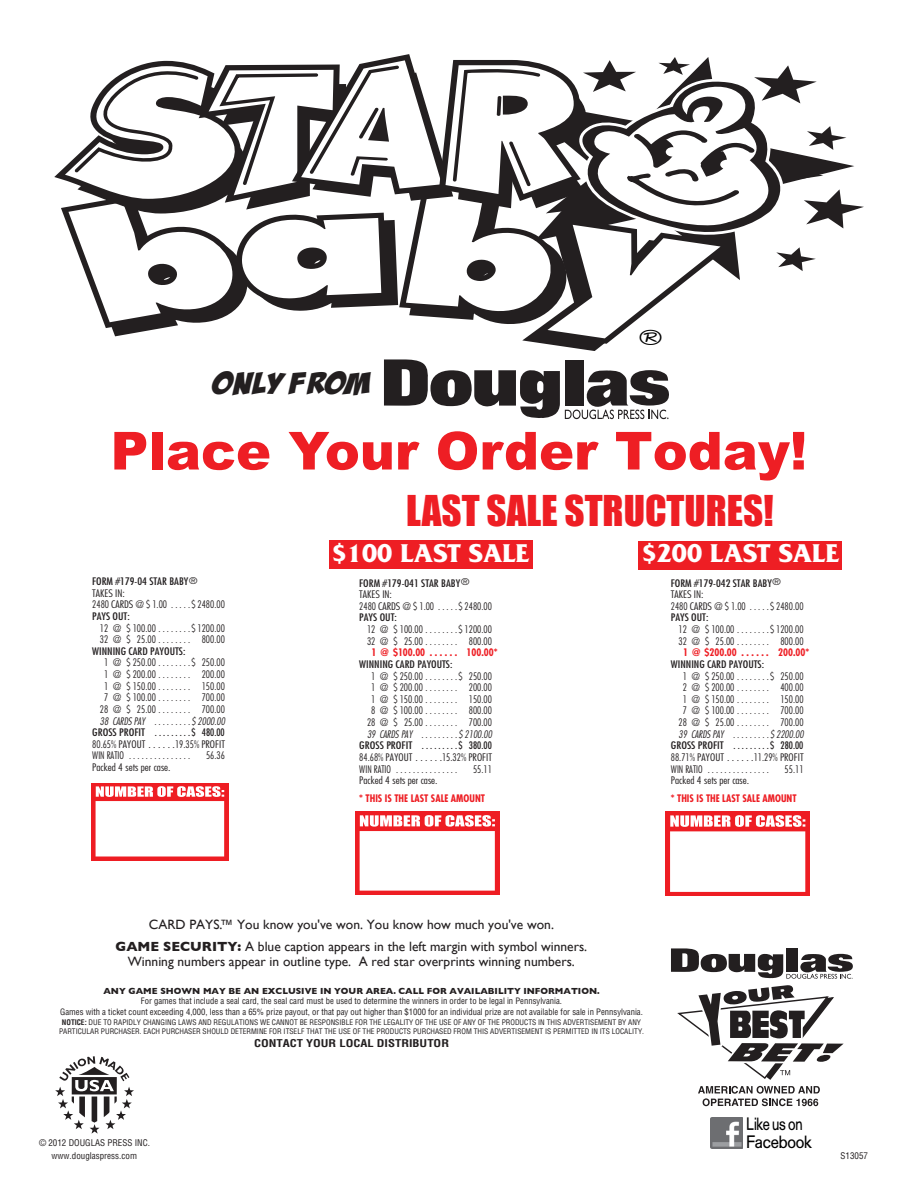
<style>
.page{position:relative;width:918px;height:1188px;background:#fff}
.page>*{position:absolute;margin:0;border:0;box-sizing:border-box;transform-origin:0 0}
.t1{font:900 52.5px "Arial";color:#ee1e24}
.t2{font:39px "Impact";color:#ee1e24}
.t3{font:32.25px "Johnson";color:#000;scale:1.43 1}
.t4{font:30px "Bada Boom BB";letter-spacing:.025em;color:#231f20;scale:1.35 1}
.t5{font:700 27px "Friz Quadrata";color:#fff}
.t6{font:18px/18px "Guernsey";color:#000;scale:.65 1}
.t7{font:13.5px/21.8px "Gill Sans";color:#231f20;text-align:center}
.t8{font:700 condensed 10.5px "Helvetica";color:#231f20;scale:1.2 1}
.t9{font:300 condensed 10.2px/11.7px "Futura";color:#231f20}
.t10{font:300 condensed 10.2px/11.7px "Futura";color:#231f20;scale:1.15 1}
.t11{font:700 condensed 10.2px "Futura";color:#ee1e24}
.t12{font:condensed 10.2px "Futura";color:#231f20;scale:1.15 1}
.t13{font:italic 300 condensed 10.2px "Futura";color:#231f20}
.t14{font:condensed 10.2px "Futura";color:#231f20;scale:1.18 1}
.t15{font:700 9px "Gill Sans";color:#231f20}
.t16{font:condensed 9px "Helvetica";color:#231f20}
.t17{font:condensed 8.7px/10.5px "Helvetica";color:#231f20;text-align:center}
.t18{font:condensed 7.5px/9px "Helvetica";color:#231f20;text-align:center}
.s1{font-weight:400}
.s2{font-weight:400;font-size:9px}
.s3{font-weight:700}
</style>
<div class="page">
<svg style="left:698px;top:1086px;width:122px;height:20px"></svg>
<svg style="left:671px;top:948px;width:182px;height:132px"></svg>
<img style="left:710px;top:1117px;width:33px;height:32px">
<svg style="left:55px;top:1056px;width:79px;height:78px"></svg>
<svg style="left:384px;top:359px;width:285px;height:60px"></svg>
<svg style="left:54px;top:54px;width:810px;height:297px"></svg>
<div style="left:91px;top:783px;width:138px;height:77px;background:#ee1d23"></div>
<div style="left:96px;top:787px;width:128px;height:70px;background:#fff"></div>
<div style="left:93px;top:784px;width:134px;height:17px;background:#ee1d23"></div>
<svg style="left:96px;top:786px;width:128px;height:11px"></svg>
<div style="left:355px;top:811px;width:145px;height:84px;background:#ee1d23"></div>
<div style="left:360px;top:816px;width:135px;height:75px;background:#fff"></div>
<div style="left:357px;top:813px;width:141px;height:18px;background:#ee1d23"></div>
<svg style="left:360px;top:815px;width:135px;height:12px"></svg>
<div style="left:665px;top:811px;width:145px;height:85px;background:#ee1d23"></div>
<div style="left:670px;top:816px;width:135px;height:76px;background:#fff"></div>
<div style="left:667px;top:813px;width:142px;height:18px;background:#ee1d23"></div>
<svg style="left:670px;top:815px;width:135px;height:12px"></svg>
<div style="left:639px;top:541px;width:203px;height:28px;background:#ee1e24"></div>
<div style="left:329px;top:541px;width:203px;height:28px;background:#ee1e24"></div>
<h3 class="t4" style="left:213px;top:367px;width:118px">ONLY FROM</h3>
<h3 class="t3" style="left:639px;top:330px;width:17px">®</h3>
<h1 class="t1" style="left:111px;top:412px;width:698px">Place Your Order Today!</h1>
<h2 class="t2" style="left:406px;top:486px;width:369px">LAST SALE STRUCTURES!</h2>
<p class="t10" style="left:92px;top:576px;width:117px"><span class="s1">FORM #179-04 STAR BABY</span><span class="s2">®<br></span>TAKES IN:<br>2480 CARDS @ $ 1.00 . . . . . $ 2480.00</p>
<p class="t12" style="left:92px;top:611px;width:34px">PAYS OUT:</p>
<p class="t9" style="left:100px;top:623px;width:126px">12 @ $ 100.00 . . . . . . . . $ 1200.00<br>32 @ $ 25.00 . . . . . . . . 800.00</p>
<p class="t12" style="left:92px;top:646px;width:83px">WINNING CARD PAYOUTS:</p>
<p class="t9" style="left:100px;top:657px;width:126px;text-align:center">1 @ $ 250.00 . . . . . . . . $ 250.00<br>1 @ $ 200.00 . . . . . . . . 200.00<br>1 @ $ 150.00 . . . . . . . . 150.00<br>7 @ $ 100.00 . . . . . . . . 700.00<br>28 @ $ 25.00 . . . . . . . . 700.00</p>
<p class="t13" style="left:100px;top:716px;width:128px">38 CARDS PAY ......... $ 2000.00</p>
<p class="t14" style="left:92px;top:728px;width:114px">GROSS PROFIT . . . . . . . . . $ 480.00</p>
<p class="t9" style="left:92px;top:739px;width:134px">80.65% PAYOUT . . . . . .19.35% PROFIT<br>WIN RATIO . . . . . . . . . . . . . . .</p>
<p class="t9" style="left:206px;top:750px;width:20px">56.36</p>
<p class="t10" style="left:92px;top:762px;width:70px">Packed 4 sets per case.</p>
<h3 class="t5" style="left:332px;top:544px;width:199px">$100 LAST SALE</h3>
<h3 class="t5" style="left:642px;top:544px;width:199px">$200 LAST SALE</h3>
<p class="t10" style="left:359px;top:578px;width:117px"><span class="s1">FORM #179-041 STAR BABY</span><span class="s2">®<br></span>TAKES IN:<br>2480 CARDS @ $ 1.00 . . . . . $ 2480.00</p>
<p class="t12" style="left:359px;top:613px;width:34px">PAYS OUT:</p>
<p class="t9" style="left:367px;top:624px;width:126px">12 @ $ 100.00 . . . . . . . . $ 1200.00<br>32 @ $ 25.00 . . . . . . . . 800.00</p>
<p class="t11" style="left:372px;top:648px;width:128px">1 @ $100.00 . . . . . . 100.00*</p>
<p class="t12" style="left:359px;top:659px;width:83px">WINNING CARD PAYOUTS:</p>
<p class="t9" style="left:367px;top:671px;width:126px;text-align:center">1 @ $ 250.00 . . . . . . . . $ 250.00<br>1 @ $ 200.00 . . . . . . . . 200.00<br>1 @ $ 150.00 . . . . . . . . 150.00<br>8 @ $ 100.00 . . . . . . . . 800.00<br>28 @ $ 25.00 . . . . . . . . 700.00</p>
<p class="t13" style="left:367px;top:729px;width:128px">39 CARDS PAY ......... $ 2100.00</p>
<p class="t14" style="left:359px;top:741px;width:114px">GROSS PROFIT . . . . . . . . . $ 380.00</p>
<p class="t9" style="left:359px;top:752px;width:134px">84.68% PAYOUT . . . . . .15.32% PROFIT<br>WIN RATIO . . . . . . . . . . . . . . .</p>
<p class="t9" style="left:473px;top:764px;width:20px">55.11</p>
<p class="t10" style="left:671px;top:578px;width:117px"><span class="s1">FORM #179-042 STAR BABY</span><span class="s2">®<br></span>TAKES IN:<br>2480 CARDS @ $ 1.00 . . . . . $ 2480.00</p>
<p class="t12" style="left:671px;top:613px;width:34px">PAYS OUT:</p>
<p class="t9" style="left:679px;top:624px;width:126px">12 @ $ 100.00 . . . . . . . . $ 1200.00<br>32 @ $ 25.00 . . . . . . . . 800.00</p>
<p class="t11" style="left:683px;top:648px;width:128px">1 @ $200.00 . . . . . . 200.00*</p>
<p class="t12" style="left:671px;top:659px;width:83px">WINNING CARD PAYOUTS:</p>
<p class="t9" style="left:679px;top:671px;width:126px;text-align:center">1 @ $ 250.00 . . . . . . . . $ 250.00<br>2 @ $ 200.00 . . . . . . . . 400.00<br>1 @ $ 150.00 . . . . . . . . 150.00<br>7 @ $ 100.00 . . . . . . . . 700.00<br>28 @ $ 25.00 . . . . . . . . 700.00</p>
<p class="t13" style="left:679px;top:729px;width:128px">39 CARDS PAY ......... $ 2200.00</p>
<p class="t14" style="left:671px;top:741px;width:114px">GROSS PROFIT . . . . . . . . . $ 280.00</p>
<p class="t9" style="left:671px;top:752px;width:134px">88.71% PAYOUT . . . . . .11.29% PROFIT<br>WIN RATIO . . . . . . . . . . . . . . .</p>
<p class="t9" style="left:785px;top:764px;width:20px">55.11</p>
<p class="t10" style="left:359px;top:775px;width:70px">Packed 4 sets per case.</p>
<p class="t11" style="left:359px;top:794px;width:127px">* THIS IS THE LAST SALE AMOUNT</p>
<p class="t10" style="left:671px;top:775px;width:70px">Packed 4 sets per case.</p>
<p class="t11" style="left:671px;top:794px;width:127px">* THIS IS THE LAST SALE AMOUNT</p>
<h3 class="t7" style="left:116px;top:913px;width:473px">CARD PAYS.™ You know you've won. You know how much you've won.<br><span class="s3">GAME SECURITY:</span> A blue caption appears in the left margin with symbol winners.</h3>
<h3 class="t7" style="left:128px;top:950px;width:449px">Winning numbers appear in outline type. A red star overprints winning numbers.</h3>
<p class="t15" style="left:103px;top:986px;width:498px">ANY GAME SHOWN MAY BE AN EXCLUSIVE IN YOUR AREA. CALL FOR AVAILABILITY INFORMATION.</p>
<p class="t17" style="left:60px;top:997px;width:584px">For games that include a seal card, the seal card must be used to determine the winners in order to be legal in Pennsylvania.<br>Games with a ticket count exceeding 4,000, less than a 65% prize payout, or that pay out higher than $1000 for an individual prize are not available for sale in Pennsylvania.</p>
<p class="t18" style="left:59px;top:1019px;width:586px"><span class="s3">NOTICE:</span> DUE TO RAPIDLY CHANGING LAWS AND REGULATIONS WE CANNOT BE RESPONSIBLE FOR THE LEGALITY OF THE USE OF ANY OF THE PRODUCTS IN THIS ADVERTISEMENT BY ANY<br>PARTICULAR PURCHASER. EACH PURCHASER SHOULD DETERMINE FOR ITSELF THAT THE USE OF THE PRODUCTS PURCHASED FROM THIS ADVERTISEMENT IS PERMITTED IN ITS LOCALITY.</p>
<p class="t8" style="left:254px;top:1039px;width:164px">CONTACT YOUR LOCAL DISTRIBUTOR</p>
<p class="t16" style="left:39px;top:1140px;width:112px">© 2012 DOUGLAS PRESS INC.</p>
<h3 class="t6" style="left:747px;top:1117px;width:102px">Like us on<br>Facebook</h3>
<p class="t16" style="left:52px;top:1152px;width:87px">www.douglaspress.com</p>
<p class="t16" style="left:841px;top:1152px;width:29px">S13057</p>
</div>
